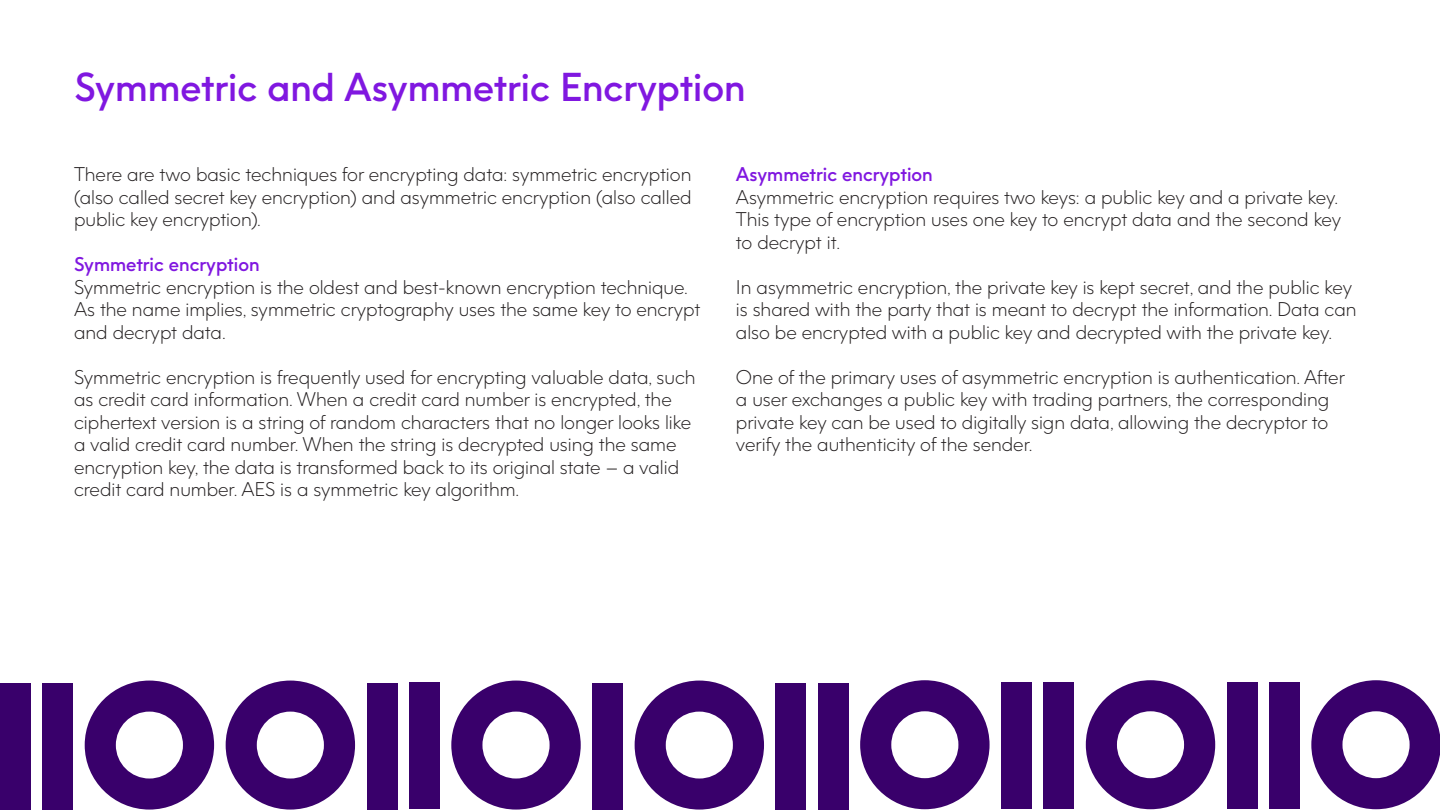
<style>
.page{position:relative;width:1440px;height:810px;background:#fff}
.page>*{position:absolute;margin:0;border:0;box-sizing:border-box;transform-origin:0 0}
.t1{font:600 38.1px "Precisely";color:#8017e0}
.t2{font:300 18.75px/22.5px "Precisely";color:#231f20}
.t3{font:600 18.75px "Precisely";color:#8017e0}
</style>
<div class="page">
<div style="left:0;top:683px;width:31px;height:127px;background:#39006b"></div>
<div style="left:818px;top:683px;width:31px;height:127px;background:#39006b"></div>
<div style="left:1269px;top:683px;width:31px;height:126px;background:#39006b"></div>
<div style="left:776px;top:683px;width:30px;height:126px;background:#39006b"></div>
<div style="left:1227px;top:682px;width:31px;height:127px;background:#39006b"></div>
<div style="left:1043px;top:682px;width:31px;height:127px;background:#39006b"></div>
<div style="left:1001px;top:682px;width:31px;height:127px;background:#39006b"></div>
<div style="left:367px;top:683px;width:30px;height:127px;background:#39006b"></div>
<svg style="left:85px;top:681px;width:129px;height:129px"></svg>
<svg style="left:860px;top:680px;width:130px;height:129px"></svg>
<svg style="left:1086px;top:680px;width:129px;height:129px"></svg>
<svg style="left:1311px;top:680px;width:129px;height:129px"></svg>
<div style="left:42px;top:683px;width:31px;height:127px;background:#39006b"></div>
<svg style="left:226px;top:681px;width:129px;height:129px"></svg>
<svg style="left:451px;top:681px;width:130px;height:129px"></svg>
<div style="left:409px;top:683px;width:31px;height:126px;background:#39006b"></div>
<svg style="left:635px;top:681px;width:129px;height:129px"></svg>
<div style="left:592px;top:683px;width:31px;height:127px;background:#39006b"></div>
<p class="t1" style="left:75px;top:63px;width:673px">Symmetric and Asymmetric Encryption</p>
<p class="t2" style="left:74px;top:163px;width:619px;text-align:justify">There are two basic techniques for encrypting data: symmetric encryption (also called secret key encryption) and asymmetric encryption (also called public key encryption).</p>
<p class="t3" style="left:74px;top:252px;width:187px">Symmetric encryption</p>
<p class="t2" style="left:74px;top:276px;width:628px">Symmetric encryption is the oldest and best-known encryption technique.<br>As the name implies, symmetric cryptography uses the same key to encrypt and decrypt data.</p>
<p class="t2" style="left:74px;top:366px;width:623px">Symmetric encryption is frequently used for encrypting valuable data, such as credit card information. When a credit card number is encrypted, the ciphertext version is a string of random characters that no longer looks like a valid credit card number. When the string is decrypted using the same encryption key, the data is transformed back to its original state – a valid credit card number. AES is a symmetric key algorithm.</p>
<p class="t3" style="left:736px;top:162px;width:198px">Asymmetric encryption</p>
<p class="t2" style="left:736px;top:186px;width:607px">Asymmetric encryption requires two keys: a public key and a private key.<br>This type of encryption uses one key to encrypt data and the second key to decrypt it.</p>
<p class="t2" style="left:736px;top:276px;width:622px">In asymmetric encryption, the private key is kept secret, and the public key is shared with the party that is meant to decrypt the information. Data can also be encrypted with a public key and decrypted with the private key.</p>
<p class="t2" style="left:736px;top:366px;width:610px">One of the primary uses of asymmetric encryption is authentication. After a user exchanges a public key with trading partners, the corresponding private key can be used to digitally sign data, allowing the decryptor to verify the authenticity of the sender.</p>
</div>
